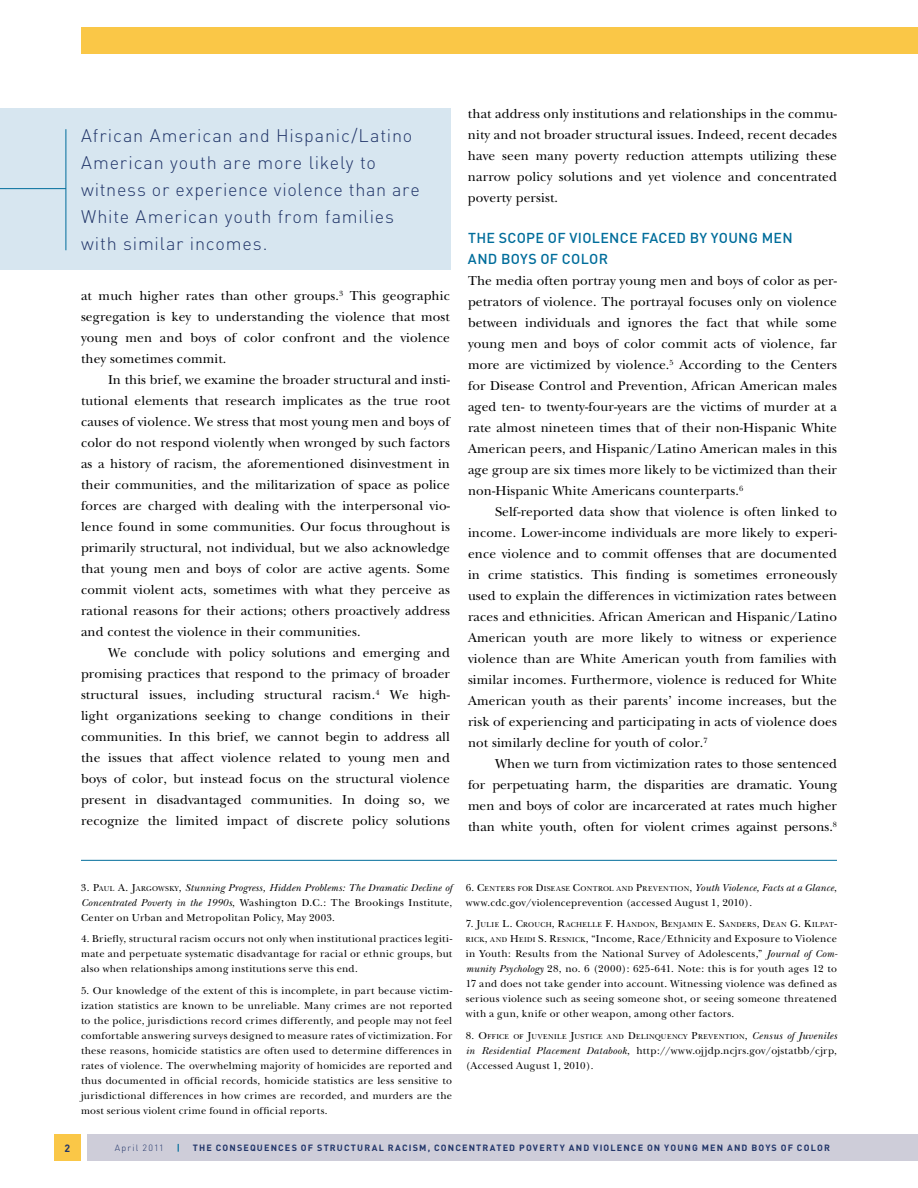
<style>
.page{position:relative;width:918px;height:1188px;background:#fff}
.page>*{position:absolute;margin:0;border:0;box-sizing:border-box;transform-origin:0 0}
.t1{font:300 18px/27px "DIN";letter-spacing:.04em;color:#213569}
.t2{font:500 14.25px "DIN";letter-spacing:.02em;color:#006d9b}
.t3{font:13.5px/21px "New Baskerville";letter-spacing:.01em;color:#000;text-align:justify}
.t4{font:10.5px/15px "New Baskerville";letter-spacing:.02em;color:#000;text-align:justify}
.t5{font:700 10.5px "DIN";color:#213569}
.t6{font:700 9px "DIN";letter-spacing:.13em;color:#213569}
.t7{font:300 9px "DIN";letter-spacing:.13em;color:#213569}
.t8{font:700 9px "DIN";color:#006d9b}
.t9{font:7.35px "New Baskerville";letter-spacing:.055em;color:#000}
.s1{font-size:10.5px}
.s2{font-size:7.35px}
.s3{font-style:italic}
.s4{font-style:italic;font-size:10.5px}
.s5{font-style:inherit}
</style>
<div class="page">
<div style="left:54px;top:1134px;width:27px;height:27px;background:#fac747"></div>
<div style="left:88px;top:1134px;width:830px;height:27px;background:#cecdd9"></div>
<div style="left:81px;top:27px;width:837px;height:27px;background:#fac747"></div>
<hr style="left:81px;top:860px;width:756px;height:1px;background:#006d9b">
<div style="left:0;top:108px;width:451px;height:162px;background:#d7e6f0"></div>
<hr style="left:0;top:188px;width:66px;height:1px;background:#006d9b">
<hr style="left:66px;top:129px;width:1px;height:121px;background:#006d9b">
<h1 class="t1" style="left:81px;top:122px;width:340px">African American and H ispanic/Latino American youth are more likely to witness or experience violence than are White American youth from families with similar incomes.</h1>
<p class="t3" style="left:81px;top:285px;width:371px">at much higher rates than other groups.<sup>3</sup> This geographic segregation is key to understanding the violence that most young men and boys of color confront and the violence they sometimes commit.</p>
<p class="t3" style="left:81px;top:369px;width:371px;text-indent:27px">In this brief, we examine the broader structural and insti&shy;tutional elements that research implicates as the true root causes of violence. We stress that most young men and boys of color do not respond violently when wronged by such factors as a history of racism, the aforementioned disinvestment in their communities, and the militarization of space as police forces are charged with dealing with the interpersonal vio&shy;lence found in some communities. Our focus throughout is primarily structural, not individual, but we also acknowledge that young men and boys of color are active agents. Some commit violent acts, sometimes with what they perceive as rational reasons for their actions; others proactively address and contest the violence in their communities.</p>
<p class="t3" style="left:81px;top:642px;width:371px;text-indent:27px">We conclude with policy solutions and emerging and promising practices that respond to the primacy of broader structural issues, including structural racism.<sup>4</sup> We high&shy;light organizations seeking to change conditions in their communities. In this brief, we cannot begin to address all the issues that affect violence related to young men and boys of color, but instead focus on the structural violence present in disadvantaged communities. In doing so, we recognize the limited impact of discrete policy solutions</p>
<p class="t3" style="left:468px;top:103px;width:371px">that address only institutions and relationships in the commu&shy;nity and not broader structural issues. Indeed, recent decades have seen many poverty reduction attempts utilizing these narrow policy solutions and yet violence and concentrated poverty persist.</p>
<p class="t2" style="left:468px;top:229px;width:10px">THE</p>
<p class="t2" style="left:499px;top:229px;width:152px">SCOPE OF VIOLENCE FACE</p>
<p class="t2" style="left:677px;top:229px;width:118px">D BY YOUNG MEN</p>
<p class="t2" style="left:468px;top:250px;width:139px">AND BOYS OF COLOR</p>
<p class="t3" style="left:468px;top:270px;width:371px">The media often portray young men and boys of color as per&shy;petrators of violence. The portrayal focuses only on violence between individuals and ignores the fact that while some young men and boys of color commit acts of violence, far more are victimized by violence.<sup>5</sup> According to the Centers for Disease Control and Prevention, African American males aged ten- to twenty-four-years are the victims of murder at a rate almost nineteen times that of their non-Hispanic White American peers, and Hispanic/Latino American males in this age group are six times more likely to be victimized than their non-Hispanic White Americans counterparts.<sup>6</sup></p>
<p class="t3" style="left:468px;top:501px;width:371px;text-indent:27px">Self-reported data show that violence is often linked to income. Lower-income individuals are more likely to experi&shy;ence violence and to commit offenses that are documented in crime statistics. This finding is sometimes erroneously used to explain the differences in victimization rates between races and ethnicities. African American and Hispanic/Latino American youth are more likely to witness or experience violence than are White American youth from families with similar incomes. Furthermore, violence is reduced for White American youth as their parents’ income increases, but the risk of experiencing and participating in acts of violence does not similarly decline for youth of color.<sup>7</sup></p>
<p class="t3" style="left:468px;top:753px;width:371px;text-indent:27px">When we turn from victimization rates to those sentenced for perpetuating harm, the disparities are dramatic. Young men and boys of color are incarcerated at rates much higher than white youth, often for violent crimes against persons.<sup>8</sup></p>
<p class="t9" style="left:81px;top:884px;width:84px"><span class="s1">3.</span> <span class="s1">P</span>AUL <span class="s1">A. J</span>ARGOWSK</p>
<p class="t4" style="left:81px;top:880px;width:373px;text-indent:94px"><span class="s2">Y</span>, <span class="s3">Stunning Progress, Hidden Problems: The Dramatic Decline of Concentrated Poverty in the 1990s</span>, Washington D.C.: The Brookings Institute, Center on Urban and Metropolitan Policy, May 2003.</p>
<p class="t4" style="left:81px;top:931px;width:373px">4. Briefly, structural racism occurs not only when institutional practices legiti&shy;mate and perpetuate systematic disadvantage for racial or ethnic groups, but also when relationships among institutions serve this end.</p>
<p class="t4" style="left:81px;top:983px;width:373px">5. Our knowledge of the extent of this is incomplete, in part because victim&shy;ization statistics are known to be unreliable. Many crimes are not reported to the police, jurisdictions record crimes differently, and people may not feel comfortable answering surveys designed to measure rates of victimization. For these reasons, homicide statistics are often used to determine differences in rates of violence. The overwhelming majority of homicides are reported and thus documented in official records, homicide statistics are less sensitive to jurisdictional differences in how crimes are recorded, and murders are the most serious violent crime found in official reports.</p>
<p class="t9" style="left:466px;top:884px;width:373px"><span class="s1">6.</span> <span class="s1">C</span>ENTERS FOR <span class="s1">D</span>ISEASE <span class="s1">C</span>ONTROL AND <span class="s1">P</span>REVENTION<span class="s1">,</span> <span class="s4">Youth Violence, Facts at a Glance</span><span class="s1">,</span></p>
<p class="t4" style="left:466px;top:895px;width:288px">www.cdc.gov/violenceprevention (accessed August 1, 2010).</p>
<p class="t9" style="left:466px;top:921px;width:373px"><span class="s1">7.</span> <span class="s1">J</span>ULIE <span class="s1">L. C</span>ROUCH<span class="s1">, R</span>ACHELLE <span class="s1">F. H</span>ANDON<span class="s1">, B</span>ENJAMIN <span class="s1">E. S</span>ANDERS<span class="s1">, D</span>EAN <span class="s1">G. K</span>ILPAT<span class="s1">-</span></p>
<p class="t4" style="left:466px;top:931px;width:373px"><span class="s2">RICK</span><span class="s5">,</span> <span class="s2">AND</span> <span class="s5">H</span><span class="s2">EIDI</span> <span class="s5">S. R</span><span class="s2">ESNICK</span>, “Income, Race/Ethnicity and Exposure to Violence in Youth: Results from the National Survey of Adolescents,” <span class="s3">Journal of Com&shy;munity Psychology</span> 28, no. 6 (2000): 625-641. Note: this is for youth ages 12 to 17 and does not take gender into account. Witnessing violence was defined as serious violence such as seeing someone shot, or seeing someone threatened with a gun, knife or other weapon, among other factors.</p>
<p class="t9" style="left:466px;top:1032px;width:373px"><span class="s1">8.</span> <span class="s1">O</span>FFICE OF <span class="s1">J</span>UVENILE <span class="s1">J</span>USTICE AND <span class="s1">D</span>ELINQUENCY <span class="s1">P</span>REVENTION<span class="s1">,</span> <span class="s4">Census of Juveniles</span></p>
<p class="t4" style="left:466px;top:1043px;width:373px"><span class="s3">in Residential Placement Databook</span>, http://www.ojjdp.ncjrs.gov/ojstatbb/cjrp, (Accessed August 1, 2010).</p>
<p class="t5" style="left:65px;top:1141px;width:7px">2</p>
<p class="t7" style="left:115px;top:1142px;width:51px">April 2011</p>
<p class="t8" style="left:177px;top:1142px;width:5px">|</p>
<p class="t6" style="left:193px;top:1142px;width:639px">THE CONSEQUENCES OF STRUCTURAL R ACISM, CONCENTRATED POVERT Y AND VIOLENCE ON YOUNG M EN AND BOYS OF COLOR</p>
</div>
